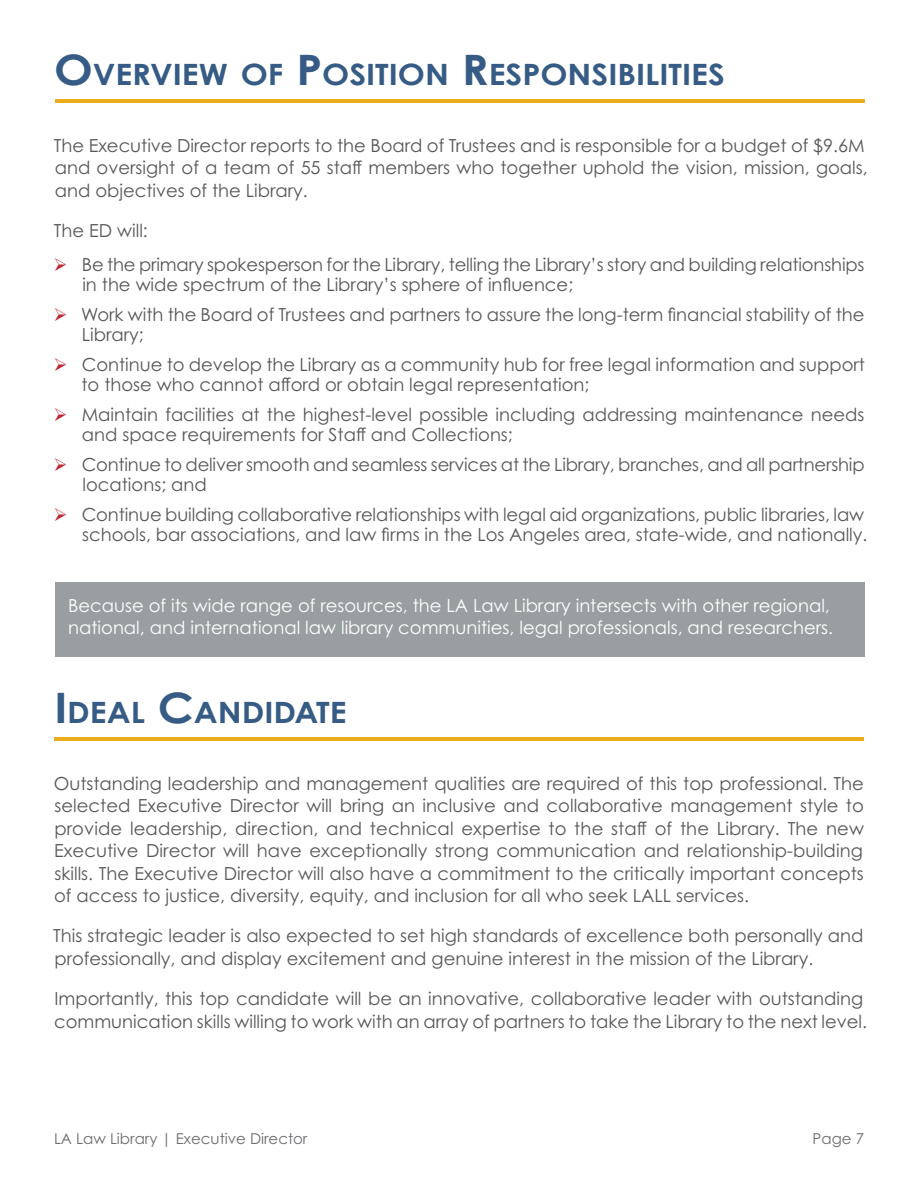
<style>
.page{position:relative;width:918px;height:1188px;background:#fff}
.page>*{position:absolute;margin:0;border:0;box-sizing:border-box;transform-origin:0 0}
.RA_Major_Heading{font:700 29.4px "Century Gothic Pro";color:#365c86;scale:1.1 1}
.t1{font:18px/22.5px "Century Gothic Pro";color:#57585a}
.Normal_white_callout{font:18px/21.6px "Century Gothic Pro";color:#fff}
.t2{font:15px "Century Gothic Pro";color:#6c6d70}
.s1{font-size:42px}
</style>
<div class="page">
<div style="left:55px;top:582px;width:810px;height:74px;background:#999ea1"></div>
<hr style="left:55px;top:99px;width:810px;height:4px;background:#ebac20">
<hr style="left:54px;top:737px;width:810px;height:4px;background:#ebac20">
<p class="RA_Major_Heading" style="left:54px;top:56px;width:611px"><span class="s1">O</span>VERVIEW OF <span class="s1">P</span>OSITION <span class="s1">R</span>ESPONSIBILITIES</p>
<p class="t1" style="left:54px;top:134px;width:815px">The Executive Director reports to the Board of Trustees and is responsible for a budget of $9.6M and oversight of a team of 55 staff members who together uphold the vision, mission, goals, and objectives of the Library.</p>
<p class="t1" style="left:54px;top:219px;width:96px">The ED will:</p>
<p class="t1" style="left:82px;top:254px;width:784px;line-height:20.2px">Be the primary spokesperson for the Library, telling the Library’s story and building relationships in the wide spectrum of the Library’s sphere of influence;</p>
<p class="t1" style="left:81px;top:304px;width:785px;line-height:20.2px">Work with the Board of Trustees and partners to assure the long-term financial stability of the<br>Library;</p>
<p class="t1" style="left:82px;top:354px;width:785px;line-height:20.2px">Continue to develop the Library as a community hub for free legal information and support to those who cannot afford or obtain legal representation;</p>
<p class="t1" style="left:82px;top:404px;width:784px;line-height:20.2px">Maintain facilities at the highest-level possible including addressing maintenance needs and space requirements for Staff and Collections;</p>
<p class="t1" style="left:82px;top:454px;width:784px;line-height:20.2px">Continue to deliver smooth and seamless services at the Library, branches, and all partnership locations; and</p>
<p class="t1" style="left:82px;top:504px;width:787px;line-height:20.2px">Continue building collaborative relationships with legal aid organizations, public libraries, law schools, bar associations, and law firms in the Los Angeles area, state-wide, and nationally.</p>
<p class="Normal_white_callout" style="left:68px;top:595px;width:767px">Because of its wide range of resources, the LA Law Library intersects with other regional, national, and international law library communities, legal professionals, and researchers.</p>
<p class="RA_Major_Heading" style="left:54px;top:694px;width:267px"><span class="s1">I</span> DEAL <span class="s1">C</span>ANDIDATE</p>
<p class="t1" style="left:54px;top:772px;width:812px;text-align:justify">Outstanding leadership and management qualities are required of this top professional. The selected Executive Director will bring an inclusive and collaborative management style to provide leadership, direction, and technical expertise to the staff of the Library. The new Executive Director will have exceptionally strong communication and relationship-building skills. The Executive Director will also have a commitment to the critically important concepts of access to justice, diversity, equity, and inclusion for all who seek LALL services.</p>
<p class="t1" style="left:53px;top:925px;width:812px">This strategic leader is also expected to set high standards of excellence both personally and professionally, and display excitement and genuine interest in the mission of the Library.</p>
<p class="t1" style="left:54px;top:987px;width:815px">Importantly, this top candidate will be an innovative, collaborative leader with outstanding communication skills willing to work with an array of partners to take the Library to the next level.</p>
<p class="t2" style="left:54px;top:1130px;width:255px">LA Law Library | Executive Director</p>
<p class="t2" style="left:813px;top:1130px;width:53px">Page 7</p>
</div>
